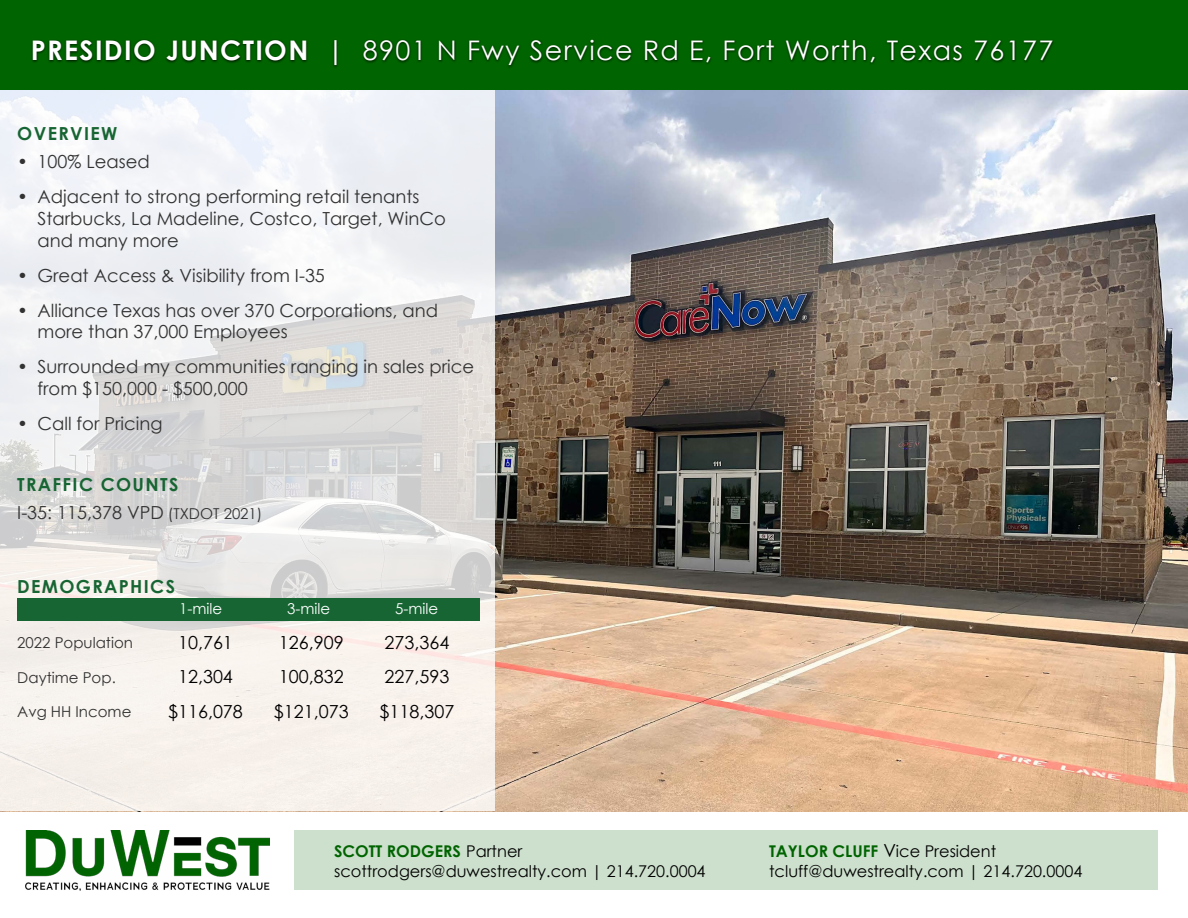
<style>
.page{position:relative;width:1188px;height:918px;background:#fff}
.page>*{position:absolute;margin:0;border:0;box-sizing:border-box;transform-origin:0 0}
.t1{font:27px "Century Gothic";letter-spacing:.05em;color:#fff}
.t2{font:18px/21.6px "Century Gothic";color:#323232}
.t3{font:18px/34.5px "Century Gothic";color:#000}
.t4{font:700 18px "Century Gothic";letter-spacing:.075em;color:#176533}
.t5{font:16.2px/19.5px "Century Gothic";color:#000}
.t6{font:15px "Century Gothic";color:#323232}
.t7{font:15px "Century Gothic";color:#fff}
.s1{font-weight:700}
.s2{font-weight:700;color:#176533}
.s3{font-size:15px}
.s4{font-weight:700;color:#006401}
.s5{font-size:18px}
</style>
<div class="page">
<img style="left:25px;top:831px;width:244px;height:59px">
<div style="left:294px;top:831px;width:864px;height:59px;background:#cde0cd"></div>
<div style="left:0;top:0;width:1188px;height:100px;background:#006401"></div>
<div style="left:31px;top:39px;width:1025px;height:29px;background:#000;opacity:.75"></div>
<img style="left:495px;top:91px;width:693px;height:720px">
<svg style="left:0;top:91px;width:495px;height:720px"></svg>
<div style="left:17px;top:599px;width:463px;height:21px;background:#176533"></div>
<h1 class="t1" style="left:31px;top:32px;width:1024px"><span class="s1">PRESIDIO JUNCTION |</span> 8901 N Fwy Service Rd E, Fort Worth, Texas 76177</h1>
<p class="t4" style="left:17px;top:120px;width:102px">OVERVIEW</p>
<p class="t2" style="left:17px;top:151px;width:134px">• 100% Leased</p>
<p class="t2" style="left:38px;top:186px;width:410px;text-indent:-20px">• Adjacent to strong performing retail tenants<br>Starbucks, La Madeline, Costco, Target, WinCo and many more</p>
<p class="t2" style="left:17px;top:264px;width:309px">• Great Access &amp; Visibility from I-35</p>
<p class="t2" style="left:38px;top:299px;width:402px;text-indent:-20px">• Alliance Texas has over 370 Corporations, and more than 37,000 Employees</p>
<p class="t2" style="left:38px;top:356px;width:438px;text-indent:-20px">• Surrounded my communities ranging in sales price from $150,000 - $500,000</p>
<p class="t2" style="left:17px;top:413px;width:147px">• Call for Pricing</p>
<p class="t2" style="left:17px;top:470px;width:247px;line-height:27.8px"><span class="s2">TRAFFIC COUNTS<br></span>I-35: 115,378 VPD <span class="s3">(TXDOT 2021)</span></p>
<p class="t4" style="left:17px;top:572px;width:159px">DEMOGRAPHICS</p>
<p class="t6" style="left:17px;top:632px;width:117px">2022 Population</p>
<p class="t6" style="left:17px;top:667px;width:100px">Daytime Pop.</p>
<p class="t6" style="left:17px;top:701px;width:116px">Avg HH Income</p>
<p class="t7" style="left:179px;top:598px;width:45px">1-mile</p>
<p class="t7" style="left:287px;top:598px;width:45px">3-mile</p>
<p class="t7" style="left:395px;top:598px;width:45px">5-mile</p>
<p class="t3" style="left:168px;top:625px;width:76px;text-align:center">10,761<br>12,304 $116,078</p>
<p class="t3" style="left:274px;top:625px;width:76px">126,909<br>100,832 $121,073</p>
<p class="t3" style="left:380px;top:625px;width:76px">273,364<br>227,593 $118,307</p>
<p class="t5" style="left:334px;top:842px;width:373px"><span class="s4">SCOTT RODGERS</span> Partner scottrodgers@duwestrealty.com | 214.720.0004</p>
<p class="t5" style="left:769px;top:842px;width:315px"><span class="s4">TAYLOR CLUFF</span> <span class="s5">V</span>ice President tcluff@duwestrealty.com | 214.720.0004</p>
</div>
